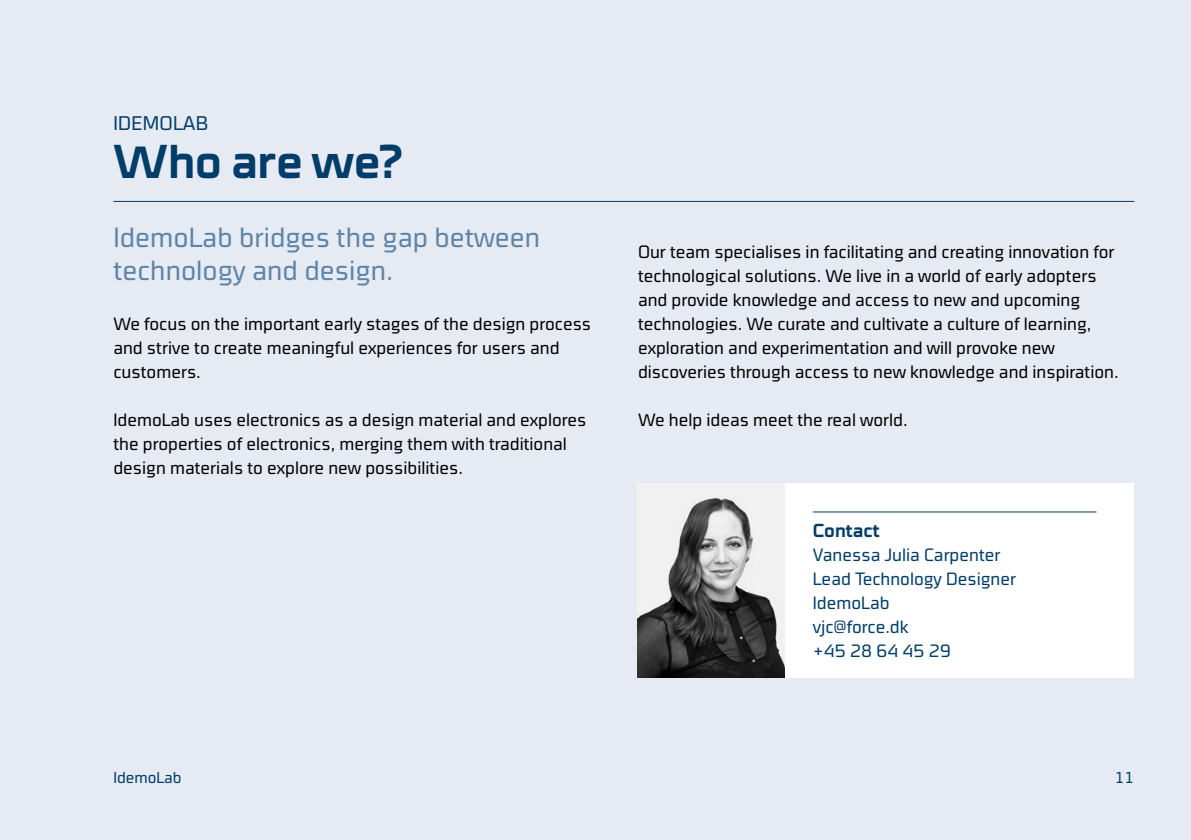
<style>
.page{position:relative;width:1191px;height:840px;background:#fff}
.page>*{position:absolute;margin:0;border:0;box-sizing:border-box;transform-origin:0 0}
.t1{font:700 48px "Cube OT";letter-spacing:.005em;color:#003d68}
.t2{font:300 condensed 28px/32px "Cube OT";color:#5d85a9}
.t3{font:300 condensed 20px "Cube OT";letter-spacing:.01em;color:#003d68}
.t4{font:700 19px "Cube OT";color:#003d68}
.t5{font:300 condensed 18px/24px "Cube OT";color:#000}
.t6{font:300 condensed 18px/24px "Cube OT";color:#003d68}
.t7{font:300 condensed 16px "Cube OT";color:#003d68}
</style>
<div class="page">
<div style="left:0;top:0;width:1191px;height:839px;background:#e6eaf2"></div>
<div style="left:637px;top:483px;width:496px;height:194px;background:#fff"></div>
<img style="left:637px;top:483px;width:147px;height:194px">
<hr style="left:813px;top:511px;width:283px;height:1px;background:#003d68">
<hr style="left:113px;top:201px;width:1021px;height:1px;background:#003d68">
<p class="t3" style="left:113px;top:112px;width:96px">IDEMOLAB</p>
<h1 class="t1" style="left:113px;top:133px;width:291px">Who are we?</h1>
<h2 class="t2" style="left:113px;top:221px;width:428px">IdemoLab bridges the gap between technology and design.</h2>
<p class="t5" style="left:113px;top:311px;width:479px">We focus on the important early stages of the design process and strive to create meaningful experiences for users and customers.</p>
<p class="t5" style="left:113px;top:407px;width:474px">IdemoLab uses electronics as a design material and explores the properties of electronics, merging them with traditional design materials to explore new possibilities.</p>
<p class="t5" style="left:638px;top:239px;width:482px">Our team specialises in facilitating and creating innovation for technological solutions. We live in a world of early adopters and provide knowledge and access to new and upcoming technologies. We curate and cultivate a culture of learning, exploration and experimentation and will provoke new discoveries through access to new knowledge and inspiration.</p>
<p class="t5" style="left:638px;top:407px;width:271px">We help ideas meet the real world.</p>
<p class="t4" style="left:813px;top:519px;width:68px">Contact</p>
<p class="t6" style="left:813px;top:542px;width:205px">Vanessa Julia Carpenter<br>Lead Technology Designer<br>IdemoLab<br>vjc@force.dk<br>+45 28 64 45 29</p>
<p class="t7" style="left:113px;top:768px;width:70px">IdemoLab</p>
<p class="t7" style="left:1114px;top:768px;width:21px">11</p>
</div>
